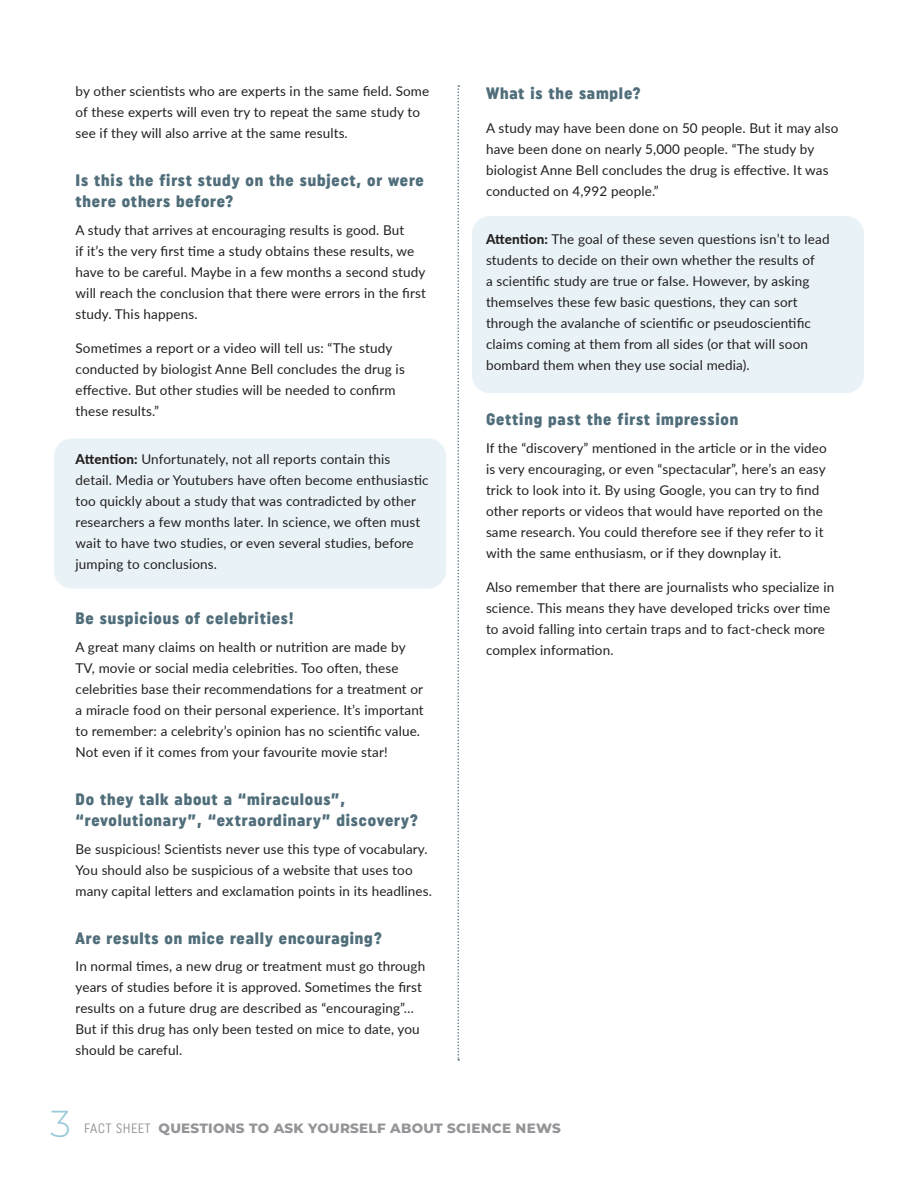
<style>
.page{position:relative;width:918px;height:1188px;background:#fff}
.page>*{position:absolute;margin:0;border:0;box-sizing:border-box;transform-origin:0 0}
.t1{font:300 37.5px "Montserrat";color:#9acad9}
.Sous-titre_gris{font:16.5px/21px "Uniform Condensed 3";letter-spacing:.05em;color:#506d7a}
.Texte-courant___SB{font:13.5px/21px "Lato";letter-spacing:.01em;color:#231f20}
.Texte_courant___sans{font:13.5px/21px "Lato";letter-spacing:.01em;color:#231f20}
.t2{font:800 13.5px "Montserrat";letter-spacing:.02em;color:#939598}
.s1{font-weight:800}
.s2{font-family:"Uniform Condensed 6";font-weight:400}
</style>
<div class="page">
<div style="left:54px;top:438px;width:392px;height:151px;background:#e9f3f7;border-radius:18px"></div>
<div style="left:472px;top:216px;width:392px;height:177px;background:#e9f3f7;border-radius:18px"></div>
<svg style="left:458px;top:85px;width:1px;height:976px"></svg>
<p class="Texte-courant___SB" style="left:76px;top:80px;width:355px">by other scientists who are experts in the same field. Some of these experts will even try to repeat the same study to see if they will also arrive at the same results.</p>
<p class="Sous-titre_gris" style="left:76px;top:170px;width:350px">Is this the first study on the subject, or were there others before?</p>
<p class="Texte_courant___sans" style="left:76px;top:219px;width:352px">A study that arrives at encouraging results is good. But<br>if it’s the very first time a study obtains these results, we have to be careful. Maybe in a few months a second study will reach the conclusion that there were errors in the first study. This happens.</p>
<p class="Texte-courant___SB" style="left:76px;top:337px;width:331px">Sometimes a report or a video will tell us: “The study conducted by biologist Anne Bell concludes the drug is effective. But other studies will be needed to confirm these results.”</p>
<p class="Texte-courant___SB" style="left:76px;top:448px;width:355px"><span class="s1">Attention:</span> Unfortunately, not all reports contain this detail. Media or Youtubers have often become enthusiastic too quickly about a study that was contradicted by other researchers a few months later. In science, we often must wait to have two studies, or even several studies, before jumping to conclusions.</p>
<p class="Sous-titre_gris" style="left:76px;top:608px;width:220px">Be suspicious of celebrities!</p>
<p class="Texte_courant___sans" style="left:76px;top:636px;width:350px">A great many claims on health or nutrition are made by TV, movie or social media celebrities. Too often, these celebrities base their recommendations for a treatment or a miracle food on their personal experience. It’s important to remember: a celebrity’s opinion has no scientific value.<br>Not even if it comes from your favourite movie star!</p>
<p class="Sous-titre_gris" style="left:76px;top:788px;width:344px">Do they talk about a “miraculous”, “revolutionary”, “extraordinary” discovery?</p>
<p class="Texte_courant___sans" style="left:76px;top:838px;width:358px">Be suspicious! Scientists never use this type of vocabulary.<br>You should also be suspicious of a website that uses too many capital letters and exclamation points in its headlines.</p>
<p class="Sous-titre_gris" style="left:76px;top:927px;width:308px">Are results on mice really encouraging?</p>
<p class="Texte_courant___sans" style="left:76px;top:955px;width:351px">In normal times, a new drug or treatment must go through years of studies before it is approved. Sometimes the first results on a future drug are described as “encouraging”… But if this drug has only been tested on mice to date, you should be careful.</p>
<p class="Sous-titre_gris" style="left:486px;top:82px;width:156px">What is the sample?</p>
<p class="Texte-courant___SB" style="left:486px;top:117px;width:354px">A study may have been done on 50 people. But it may also have been done on nearly 5,000 people. “The study by biologist Anne Bell concludes the drug is effective. It was conducted on 4,992 people.”</p>
<p class="Texte-courant___SB" style="left:486px;top:228px;width:345px"><span class="s1">Attention:</span> The goal of these seven questions isn’t to lead students to decide on their own whether the results of<br>a scientific study are true or false. However, by asking themselves these few basic questions, they can sort through the avalanche of scientific or pseudoscientific claims coming at them from all sides (or that will soon bombard them when they use social media).</p>
<p class="Sous-titre_gris" style="left:486px;top:409px;width:254px">Getting past the first impression</p>
<p class="Texte_courant___sans" style="left:486px;top:437px;width:342px">If the “discovery” mentioned in the article or in the video is very encouraging, or even “spectacular”, here’s an easy trick to look into it. By using Google, you can try to find other reports or videos that would have reported on the same research. You could therefore see if they refer to it with the same enthusiasm, or if they downplay it.</p>
<p class="Texte-courant___SB" style="left:486px;top:576px;width:350px">Also remember that there are journalists who specialize in science. This means they have developed tricks over time to avoid falling into certain traps and to fact-check more complex information.</p>
<p class="t1" style="left:50px;top:1098px;width:22px">3</p>
<p class="t2" style="left:84px;top:1118px;width:478px"><span class="s2">FACT SHEET</span> QUESTIONS TO ASK YOURSELF ABOUT SCIENCE NEWS</p>
</div>
